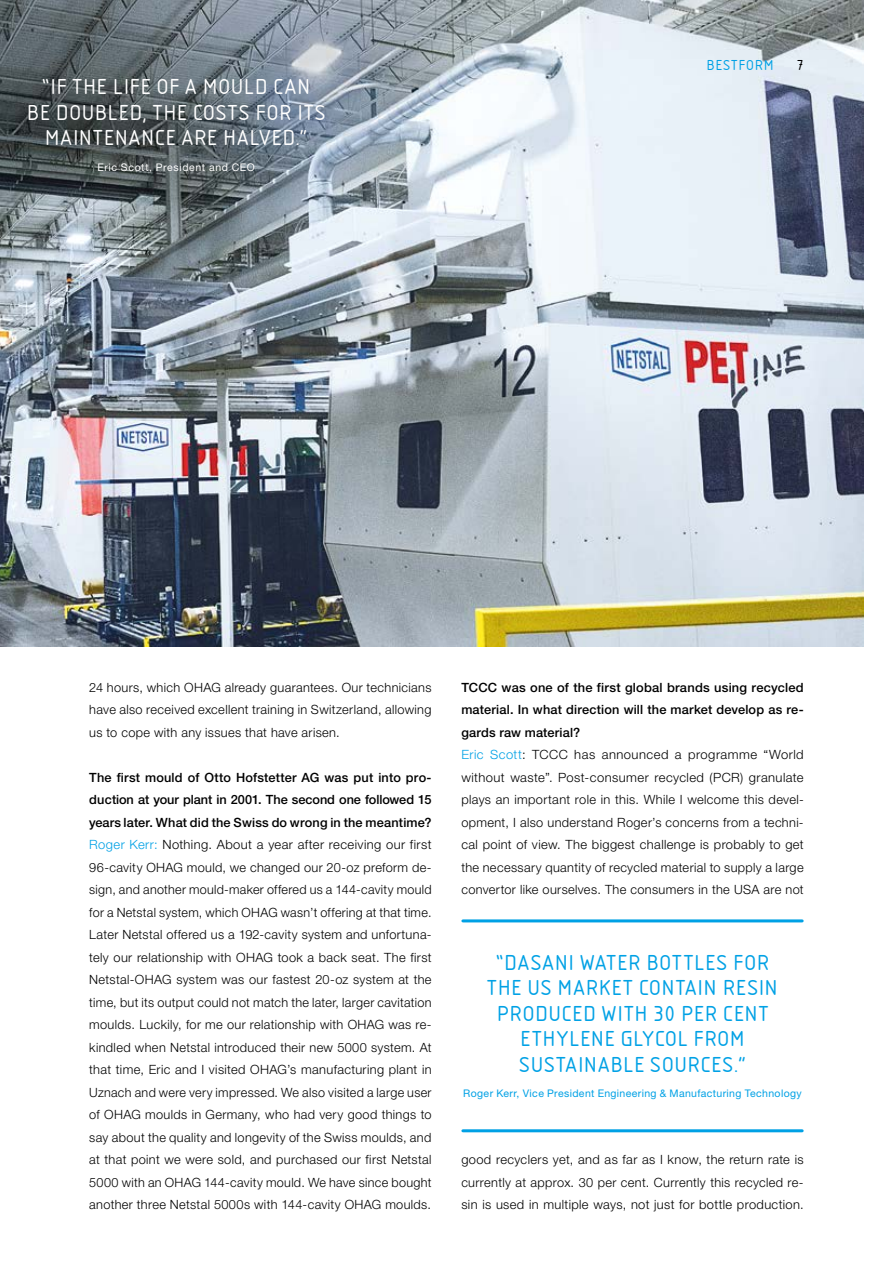
<style>
.page{position:relative;width:893px;height:1263px;background:#fff}
.page>*{position:absolute;margin:0;border:0;box-sizing:border-box;transform-origin:0 0}
.t1{font:22.5px/25.5px "Isonorm BEFOP";letter-spacing:.04em;color:#00a1e5;text-align:center}
.t2{font:22.5px/25.5px "Isonorm BEFOP";letter-spacing:.04em;color:#fff;text-align:center}
.t3{font:15px "Isonorm BEFOP";letter-spacing:.06em;color:#00a1e5}
.t4{font:15px "Isonorm BEFOP";color:#000}
.t5{font:300 12.75px/22.5px "Helvetica Neue LT";letter-spacing:.03em;color:#000;text-align:justify}
.t6{font:10.5px "Helvetica Neue LT";letter-spacing:.035em;color:#00a1e5}
.t7{font:10.5px "Helvetica Neue LT";letter-spacing:.06em;color:#fff}
.s1{font-weight:500}
.s2{color:#00a1e5}
</style>
<div class="page">
<img style="left:0;top:0;width:863px;height:647px">
<hr style="left:463px;top:919px;width:339px;height:3px;background:#00a1e5">
<hr style="left:463px;top:1129px;width:339px;height:3px;background:#00a1e5">
<h1 class="t2" style="left:27px;top:74px;width:300px">“IF THE LIFE OF A MOULD CAN<br>BE DOUBLED, THE COSTS FOR ITS<br>MAINTENANCE ARE HALVED.”</h1>
<p class="t7" style="left:98px;top:161px;width:159px">Eric Scott, President and CEO</p>
<p class="t3" style="left:707px;top:57px;width:69px">BESTFORM</p>
<p class="t4" style="left:797px;top:57px;width:8px">7</p>
<p class="t5" style="left:89px;top:676px;width:344px">24 hours, which OHAG already guarantees. Our technicians have also received excellent training in Switzerland, allowing us to cope with any issues that have arisen.</p>
<p class="t5" style="left:89px;top:766px;width:344px"><span class="s1">The first mould of Otto Hofstetter AG was put into pro&shy;duction at your plant in 2001. The second one followed 15 years later. What did the Swiss do wrong in the meantime?<br></span><span class="s2">Roger Kerr:</span> Nothing. About a year after receiving our first 96-cavity OHAG mould, we changed our 20-oz preform de&shy;sign, and another mould-maker offered us a 144-cavity mould for a Netstal system, which OHAG wasn’t offering at that time.<br>Later Netstal offered us a 192-cavity system and unfortuna&shy;tely our relationship with OHAG took a back seat. The first Netstal-OHAG system was our fastest 20-oz system at the time, but its output could not match the later, larger cavitation moulds. Luckily, for me our relationship with OHAG was re&shy;kindled when Netstal introduced their new 5000 system. At that time, Eric and I visited OHAG’s manufacturing plant in Uznach and were very impressed. We also visited a large user of OHAG moulds in Germany, who had very good things to say about the quality and longevity of the Swiss moulds, and at that point we were sold, and purchased our first Netstal 5000 with an OHAG 144-cavity mould. We have since bought another three Netstal 5000s with 144-cavity OHAG moulds.</p>
<p class="t5" style="left:461px;top:676px;width:344px;text-align:left"><span class="s1">TCCC was one of the first global brands using recycled material. In what direction will the market develop as re&shy;gards raw material?<br></span><span class="s2">Eric Scott</span>: TCCC has announced a programme “World without waste”. Post-consumer recycled (PCR) granulate plays an important role in this. While I welcome this devel&shy;opment, I also understand Roger’s concerns from a techni&shy;cal point of view. The biggest challenge is probably to get the necessary quantity of recycled material to supply a large convertor like ourselves. The consumers in the USA are not</p>
<h1 class="t1" style="left:487px;top:949px;width:292px">“DASANI WATER BOTTLES FOR<br>THE US MARKET CONTAIN RESIN<br>PRODUCED WITH 30 PER CENT<br>ETHYLENE GLYCOL FROM<br>SUSTAINABLE SOURCES.”</h1>
<p class="t6" style="left:463px;top:1087px;width:340px">Roger Kerr, Vice President Engineering &amp; Manufacturing Technology</p>
<p class="t5" style="left:461px;top:1148px;width:344px">good recyclers yet, and as far as I know, the return rate is currently at approx. 30 per cent. Currently this recycled re&shy;sin is used in multiple ways, not just for bottle production.</p>
</div>
